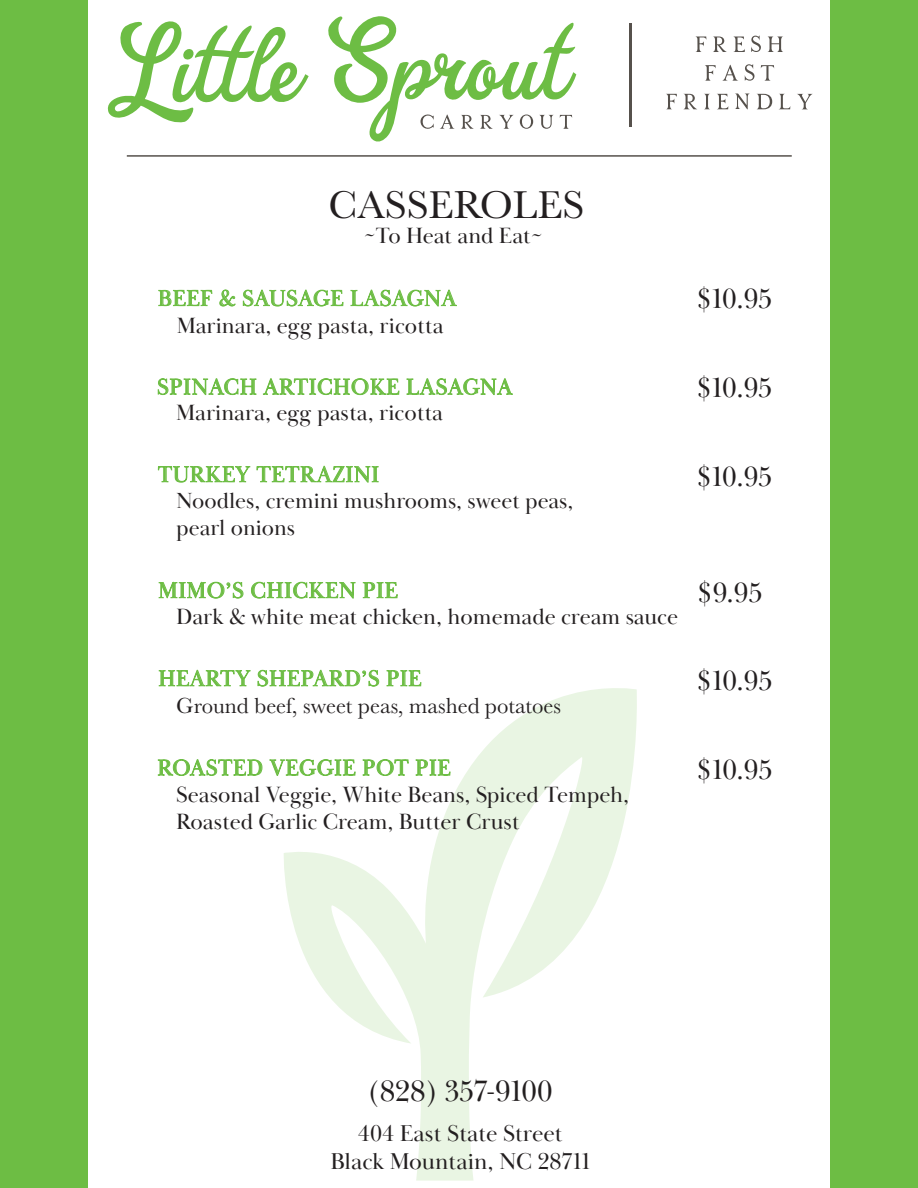
<style>
.page{position:relative;width:918px;height:1188px;background:#fff}
.page>*{position:absolute;margin:0;border:0;box-sizing:border-box;transform-origin:0 0}
.t1{font:40.35px "Baskerville";color:#231f20}
.t2{font:30.15px "Baskerville Display PT";color:#231f20}
.t3{font:28.5px "Baskerville Display PT";color:#231f20}
.t4{font:23.55px/28.2px "Baskerville Display PT";color:#231f20;text-align:center}
.t5{font:22.8px/27.3px "Baskerville Display PT";color:#231f20}
.t6{font:22.8px "Baskerville Display PT";letter-spacing:.03em;color:#6dbd44}
.t7{font:22.8px "Baskerville";color:#231f20}
.t8{font:22.5px/27px "Baskerville Display PT";color:#231f20}
</style>
<div class="page">
<div style="left:0;top:0;width:88px;height:1188px;background:#6dbd44"></div>
<div style="left:830px;top:0;width:88px;height:1188px;background:#6dbd44"></div>
<svg style="left:284px;top:688px;width:353px;height:493px"></svg>
<hr style="left:629px;top:24px;width:3px;height:103px;background:#56514c">
<svg style="left:695px;top:37px;width:11px;height:15px"></svg>
<svg style="left:713px;top:37px;width:14px;height:15px"></svg>
<svg style="left:733px;top:37px;width:12px;height:15px"></svg>
<svg style="left:751px;top:36px;width:10px;height:16px"></svg>
<svg style="left:767px;top:37px;width:16px;height:15px"></svg>
<svg style="left:705px;top:65px;width:11px;height:16px"></svg>
<svg style="left:722px;top:65px;width:16px;height:16px"></svg>
<svg style="left:745px;top:64px;width:9px;height:17px"></svg>
<svg style="left:761px;top:65px;width:13px;height:16px"></svg>
<svg style="left:666px;top:94px;width:11px;height:15px"></svg>
<svg style="left:684px;top:94px;width:13px;height:15px"></svg>
<svg style="left:704px;top:94px;width:6px;height:15px"></svg>
<svg style="left:717px;top:94px;width:11px;height:15px"></svg>
<svg style="left:735px;top:94px;width:14px;height:15px"></svg>
<svg style="left:757px;top:94px;width:15px;height:15px"></svg>
<svg style="left:779px;top:94px;width:11px;height:15px"></svg>
<svg style="left:797px;top:94px;width:16px;height:15px"></svg>
<svg style="left:328px;top:16px;width:249px;height:126px"></svg>
<svg style="left:107px;top:21px;width:202px;height:102px"></svg>
<hr style="left:127px;top:155px;width:665px;height:2px;background:#56514c">
<svg style="left:158px;top:290px;width:55px;height:16px"></svg>
<svg style="left:219px;top:289px;width:17px;height:18px"></svg>
<svg style="left:243px;top:289px;width:101px;height:18px"></svg>
<svg style="left:350px;top:289px;width:107px;height:18px"></svg>
<svg style="left:158px;top:378px;width:99px;height:18px"></svg>
<svg style="left:263px;top:378px;width:137px;height:18px"></svg>
<svg style="left:406px;top:378px;width:107px;height:18px"></svg>
<svg style="left:158px;top:465px;width:221px;height:18px"></svg>
<svg style="left:158px;top:581px;width:86px;height:18px"></svg>
<svg style="left:251px;top:581px;width:105px;height:18px"></svg>
<svg style="left:363px;top:582px;width:35px;height:17px"></svg>
<svg style="left:158px;top:669px;width:93px;height:18px"></svg>
<svg style="left:257px;top:669px;width:123px;height:18px"></svg>
<svg style="left:386px;top:670px;width:36px;height:17px"></svg>
<svg style="left:158px;top:759px;width:105px;height:17px"></svg>
<svg style="left:269px;top:759px;width:87px;height:17px"></svg>
<svg style="left:362px;top:759px;width:47px;height:17px"></svg>
<svg style="left:415px;top:759px;width:36px;height:17px"></svg>
<h1 class="t1" style="left:329px;top:179px;width:257px">CASSEROLES</h1>
<p class="t5" style="left:364px;top:223px;width:180px">~To Heat and Eat~</p>
<p class="t6" style="left:158px;top:285px;width:300px">BEEF &amp; SAUSAGE LASAGNA</p>
<p class="t5" style="left:177px;top:312px;width:268px">Marinara, egg pasta, ricotta</p>
<p class="t3" style="left:696px;top:282px;width:78px">$10.95</p>
<p class="t6" style="left:157px;top:373px;width:357px">SPINACH ARTICHOKE LASAGNA</p>
<p class="t3" style="left:696px;top:371px;width:78px">$10.95</p>
<p class="t5" style="left:176px;top:400px;width:268px">Marinara, egg pasta, ricotta</p>
<p class="t6" style="left:158px;top:461px;width:223px">TURKEY TETRAZINI</p>
<p class="t3" style="left:696px;top:459px;width:78px">$10.95</p>
<p class="t8" style="left:176px;top:487px;width:399px">Noodles, cremini mushrooms, sweet peas, pearl onions</p>
<p class="t6" style="left:158px;top:577px;width:241px">MIMO’S CHICKEN PIE</p>
<p class="t3" style="left:697px;top:575px;width:67px">$9.95</p>
<p class="t5" style="left:176px;top:603px;width:503px">Dark &amp; white meat chicken, homemade cream sauce</p>
<p class="t6" style="left:158px;top:665px;width:265px">HEARTY SHEPARD’S PIE</p>
<p class="t3" style="left:696px;top:663px;width:78px">$10.95</p>
<p class="t7" style="left:176px;top:691px;width:386px">Ground beef, sweet peas, mashed potatoes</p>
<p class="t6" style="left:157px;top:754px;width:295px">ROASTED VEGGIE POT PIE</p>
<p class="t3" style="left:696px;top:753px;width:78px">$10.95</p>
<p class="t5" style="left:176px;top:782px;width:455px">Seasonal Veggie, White Beans, Spiced Tempeh,<br>Roasted Garlic Cream, Butter Crust</p>
<h2 class="t2" style="left:368px;top:1073px;width:186px">(828) 357-9100</h2>
<p class="t4" style="left:330px;top:1119px;width:261px">404 East State Street<br>Black Mountain, NC 28711</p>
</div>
